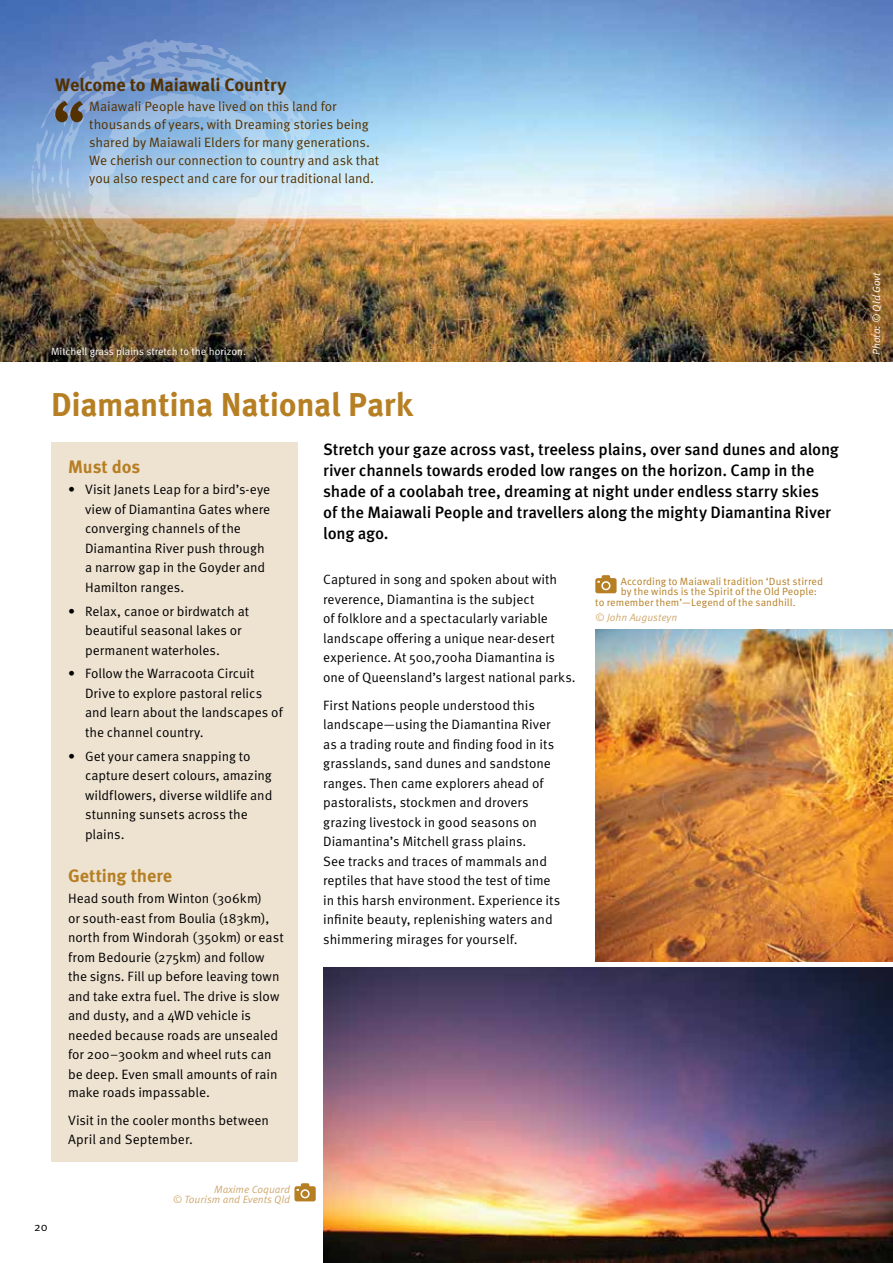
<style>
.page{position:relative;width:893px;height:1263px;background:#fff}
.page>*{position:absolute;margin:0;border:0;box-sizing:border-box;transform-origin:0 0}
.t1{font:700 33px "Meta Pro";letter-spacing:-.01em;color:#b67f24}
.t2{font:700 18px "Meta Pro";letter-spacing:-.005em;color:#543100}
.t3{font:700 18px "Meta Pro";letter-spacing:-.005em;color:#b67f24}
.t4{font:500 16.5px/21px "Meta Pro";letter-spacing:-.01em;color:#000}
.t5{font:13.5px/19.5px "Meta Pro Norm";letter-spacing:-.005em;color:#000}
.t6{font:13.5px/18px "Meta Pro Norm";letter-spacing:-.005em;color:#543100}
.t7{font:12px "Meta Pro Norm";color:#000}
.t8{font:10.5px "Meta Pro Norm";letter-spacing:.005em;color:#b67f24}
.t9{font:10.5px/10.5px "Meta Pro Norm Ita";color:#cfa96f;text-align:right}
.t10{font:10.5px "Meta Pro Norm";color:#fff}
.t11{font:10.5px "Meta Pro Norm Ita";color:#fff}
</style>
<div class="page">
<img style="left:0;top:0;width:893px;height:361px">
<svg style="left:41px;top:39px;width:274px;height:272px;background:#859fc4"></svg>
<img style="left:323px;top:967px;width:570px;height:296px">
<div style="left:51px;top:442px;width:247px;height:719px;background:#eee2d1"></div>
<svg style="left:595px;top:575px;width:22px;height:18px"></svg>
<img style="left:595px;top:629px;width:298px;height:332px">
<img style="left:30px;top:93px;width:261px;height:221px">
<svg style="left:294px;top:1183px;width:22px;height:18px"></svg>
<h2 class="t2" style="left:55px;top:71px;width:233px">Welcome to Maiawali Country</h2>
<p class="t6" style="left:89px;top:97px;width:291px">Maiawali People have lived on this land for thousands of years, with Dreaming stories being shared by Maiawali Elders for many generations.<br>We cherish our connection to country and ask that you also respect and care for our traditional land.</p>
<p class="t10" style="left:51px;top:343px;width:197px">Mitchell grass plains stretch to the horizon.</p>
<h1 class="t1" style="left:51px;top:379px;width:364px">Diamantina National Park</h1>
<p class="t7" style="left:34px;top:1218px;width:15px">20</p>
<h2 class="t3" style="left:68px;top:452px;width:74px">Must dos</h2>
<p class="t5" style="left:85px;top:479px;width:187px;text-indent:-17px">• Visit Janets Leap for a bird’s-eye view of Diamantina Gates where converging channels of the<br>Diamantina River push through a narrow gap in the Goyder and<br>Hamilton ranges.</p>
<p class="t5" style="left:85px;top:600px;width:166px;text-indent:-17px">• Relax, canoe or birdwatch at beautiful seasonal lakes or permanent waterholes.</p>
<p class="t5" style="left:85px;top:663px;width:199px;text-indent:-17px">• Follow the Warracoota Circuit<br>Drive to explore pastoral relics and learn about the landscapes of the channel country.</p>
<p class="t5" style="left:85px;top:745px;width:189px;text-indent:-17px">• Get your camera snapping to capture desert colours, amazing wildflowers, diverse wildlife and stunning sunsets across the plains.</p>
<h2 class="t3" style="left:68px;top:861px;width:106px">Getting there</h2>
<p class="t5" style="left:68px;top:888px;width:217px">Head south from Winton (306km)<br>or south-east from Boulia (183km), north from Windorah (350km) or east from Bedourie (275km) and follow the signs. Fill up before leaving town and take extra fuel. The drive is slow and dusty, and a 4WD vehicle is needed because roads are unsealed for 200–300km and wheel ruts can be deep. Even small amounts of rain</p>
<p class="t5" style="left:68px;top:1077px;width:202px;line-height:28px">make roads impassable.<br>Visit in the cooler months between</p>
<p class="t5" style="left:68px;top:1129px;width:126px">April and September.</p>
<p class="t9" style="left:173px;top:1183px;width:119px">Maxime Coquard<br>© Tourism and Events Qld</p>
<p class="t4" style="left:323px;top:437px;width:517px">Stretch your gaze across vast, treeless plains, over sand dunes and along river channels towards eroded low ranges on the horizon. Camp in the shade of a coolabah tree, dreaming at night under endless starry skies<br>of the Maiawali People and travellers along the mighty Diamantina River long ago.</p>
<p class="t8" style="left:621px;top:573px;width:204px">According to Maiawali tradition ‘Dust stirred</p>
<p class="t8" style="left:621px;top:584px;width:198px">by the winds is the Spirit of the Old People:</p>
<p class="t8" style="left:595px;top:594px;width:202px">to remember them’—Legend of the sandhill.</p>
<p class="t9" style="left:595px;top:611px;width:83px">© John Augusteyn</p>
<p class="t5" style="left:323px;top:569px;width:254px">Captured in song and spoken about with reverence, Diamantina is the subject<br>of folklore and a spectacularly variable landscape offering a unique near-desert experience. At 500,700ha Diamantina is one of Queensland’s largest national parks.</p>
<p class="t5" style="left:323px;top:694px;width:239px">First Nations people understood this landscape—using the Diamantina River as a trading route and finding food in its grasslands, sand dunes and sandstone ranges. Then came explorers ahead of pastoralists, stockmen and drovers grazing livestock in good seasons on Diamantina’s Mitchell grass plains.<br>See tracks and traces of mammals and reptiles that have stood the test of time in this harsh environment. Experience its infinite beauty, replenishing waters and shimmering mirages for yourself.</p>
<p class="t11" style="left:869px;top:355px;width:84px;rotate:-90deg">Photo: © Qld Govt</p>
</div>
